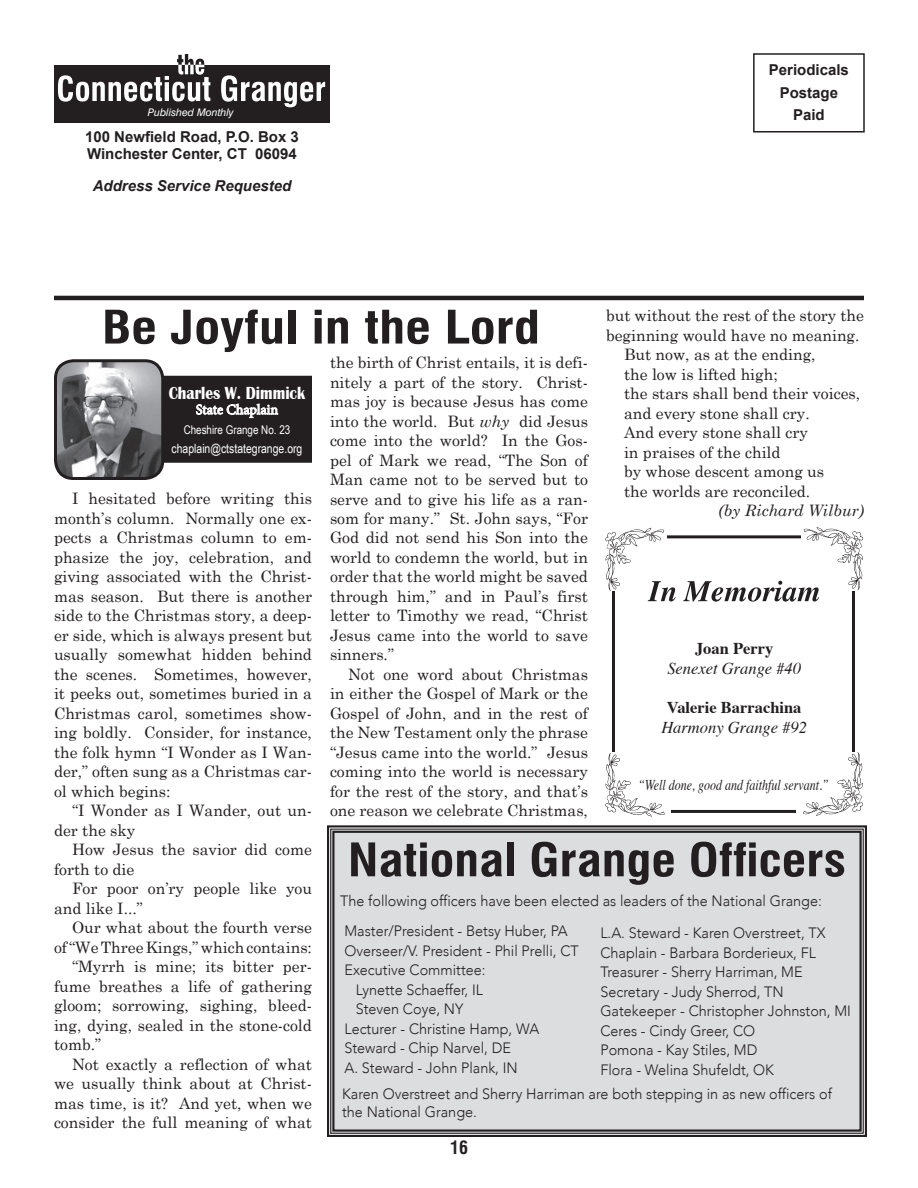
<style>
.page{position:relative;width:918px;height:1188px;background:#fff}
.page>*{position:absolute;margin:0;border:0;box-sizing:border-box;transform-origin:0 0}
.t1{font:700 condensed 45px "Swiss 721 BT";color:#231f20;scale:1.14 1}
.t2{font:700 condensed 45px "Swiss 721 BT";color:#231f20;scale:1.2 1}
.t3{font:700 18px "Britannic";color:#fff;scale:.85 1}
.t4{font:700 condensed 18px "Swiss 721 BT";color:#231f20}
.t5{font:italic 16.5px "Times";color:#231f20}
.t6{font:700 16.5px "Times";color:#231f20}
.t7{font:15.75px/19.5px "Century Schoolbook";color:#231f20;text-align:justify}
.t8{font:italic 15.75px "Century Schoolbook";color:#231f20}
.t9{font:300 15px/19.5px "Avenir";color:#231f20;scale:.96 1}
.t10{font:700 15px/22.5px "Arial";color:#231f20;text-align:center}
.t11{font:italic 15px "Times";color:#231f20;scale:.8 1}
.t12{font:italic 700 15px "Arial";color:#231f20}
.t13{font:14.25px "Minion Pro";letter-spacing:-.005em;color:#fff}
.t14{font:12.75px "Arial Narrow";color:#fff}
.t15{font:12px "Arial Narrow";color:#fff}
.t16{font:italic 10.5px "Swiss 721 BT";color:#fff}
.s1{font-style:italic}
</style>
<div class="page">
<div style="left:327px;top:825px;width:540px;height:312px;background:#dcdddf"></div>
<div style="left:330px;top:829px;width:534px;height:305px;border:1px solid #231f20"></div>
<div style="left:332px;top:831px;width:530px;height:301px;border:2px solid #231f20"></div>
<div style="left:162px;top:376px;width:149px;height:86px;background:#231f20"></div>
<div style="left:161px;top:376px;width:151px;height:87px;border:2px solid #231f20"></div>
<img style="left:58px;top:361px;width:105px;height:117px">
<div style="left:54px;top:359px;width:110px;height:121px;border:3px solid #231f20;border-radius:18px"></div>
<hr style="left:54px;top:296px;width:810px;height:4px;background:#231f20">
<svg style="left:196px;top:403px;width:82px;height:15px"></svg>
<div style="left:54px;top:65px;width:276px;height:58px;background:#231f20"></div>
<svg style="left:58px;top:54px;width:267px;height:53px"></svg>
<div style="left:753px;top:53px;width:112px;height:80px;border:2px solid #231f20"></div>
<div style="left:612px;top:535px;width:243px;height:278px;border:3px solid #231f20"></div>
<div style="left:605px;top:753px;width:66px;height:64px;background:#fff"></div>
<svg style="left:605px;top:753px;width:60px;height:64px"></svg>
<div style="left:796px;top:752px;width:67px;height:64px;background:#fff"></div>
<svg style="left:803px;top:752px;width:60px;height:64px"></svg>
<svg style="left:605px;top:527px;width:258px;height:75px"></svg>
<p class="t16" style="left:148px;top:106px;width:87px">Published Monthly</p>
<p class="t10" style="left:85px;top:129px;width:215px;line-height:16.5px;text-align:left">100 Newfield Road, P.O. Box 3<br>Winchester Center, CT 06094</p>
<p class="t12" style="left:93px;top:176px;width:200px">Address Service Requested</p>
<p class="t10" style="left:769px;top:59px;width:82px">Periodicals<br>Postage<br>Paid</p>
<p class="t7" style="left:606px;top:305px;width:259px">but without the rest of the story the</p>
<p class="t7" style="left:606px;top:325px;width:255px">beginning would have no meaning.</p>
<p class="t7" style="left:624px;top:344px;width:193px">But now, as at the ending,</p>
<p class="t7" style="left:624px;top:364px;width:155px">the low is lifted high;</p>
<p class="t7" style="left:624px;top:383px;width:238px">the stars shall bend their voices,</p>
<p class="t7" style="left:624px;top:403px;width:187px">and every stone shall cry.</p>
<p class="t7" style="left:624px;top:422px;width:186px">And every stone shall cry</p>
<p class="t7" style="left:624px;top:442px;width:158px">in praises of the child</p>
<p class="t7" style="left:624px;top:461px;width:202px">by whose descent among us</p>
<p class="t7" style="left:624px;top:481px;width:188px">the worlds are reconciled.</p>
<p class="t8" style="left:719px;top:501px;width:147px">(by Richard Wilbur)</p>
<h1 class="t2" style="left:102px;top:300px;width:367px">Be Joyful in the Lord</h1>
<p class="t7" style="left:330px;top:352px;width:260px">the birth of Christ entails, it is defi&shy;nitely a part of the story. Christ&shy;mas joy is because Jesus has come into the world. But <span class="s1">why</span> did Jesus come into the world? In the Gos&shy;pel of Mark we read, “The Son of Man came not to be served but to serve and to give his life as a ran&shy;som for many.” St. John says, “For God did not send his Son into the world to condemn the world, but in order that the world might be saved through him,” and in Paul’s first letter to Timothy we read, “Christ Jesus came into the world to save sinners.”</p>
<p class="t7" style="left:330px;top:664px;width:260px;text-indent:18px">Not one word about Christmas in either the Gospel of Mark or the Gospel of John, and in the rest of the New Testament only the phrase “Jesus came into the world.” Jesus coming into the world is necessary for the rest of the story, and that’s one reason we celebrate Christmas,</p>
<p class="t3" style="left:169px;top:383px;width:162px">Charles W. Dimmick</p>
<p class="t13" style="left:196px;top:400px;width:84px">State Chaplain</p>
<p class="t15" style="left:184px;top:423px;width:108px">Cheshire Grange No. 23</p>
<p class="t14" style="left:172px;top:441px;width:132px">chaplain@ctstategrange.org</p>
<p class="t7" style="left:54px;top:488px;width:260px;text-indent:18px">I hesitated before writing this month’s column. Normally one ex&shy;pects a Christmas column to em&shy;phasize the joy, celebration, and giving associated with the Christ&shy;mas season. But there is another side to the Christmas story, a deep&shy;er side, which is always present but usually somewhat hidden behind the scenes. Sometimes, however, it peeks out, sometimes buried in a Christmas carol, sometimes show&shy;ing boldly. Consider, for instance, the folk hymn “I Wonder as I Wan&shy;der,” often sung as a Christmas car&shy;ol which begins:</p>
<p class="t7" style="left:54px;top:800px;width:259px;text-indent:18px">“I Wonder as I Wander, out un&shy;der the sky</p>
<p class="t7" style="left:54px;top:839px;width:260px;text-indent:18px">How Jesus the savior did come forth to die</p>
<p class="t7" style="left:54px;top:878px;width:260px;text-indent:18px">For poor on’ry people like you and like I...”</p>
<p class="t7" style="left:72px;top:917px;width:242px">Our what about the fourth verse</p>
<p class="t7" style="left:54px;top:937px;width:260px">of “We Three Kings,” which contains:</p>
<p class="t7" style="left:72px;top:956px;width:242px">“Myrrh is mine; its bitter per-</p>
<p class="t7" style="left:54px;top:976px;width:259px">fume breathes a life of gathering</p>
<p class="t7" style="left:54px;top:995px;width:259px">gloom; sorrowing, sighing, bleed-</p>
<p class="t7" style="left:54px;top:1015px;width:259px">ing, dying, sealed in the stone-cold</p>
<p class="t7" style="left:54px;top:1034px;width:49px">tomb.”</p>
<p class="t7" style="left:72px;top:1054px;width:242px">Not exactly a reflection of what</p>
<p class="t7" style="left:54px;top:1073px;width:260px">we usually think about at Christ-</p>
<p class="t7" style="left:54px;top:1093px;width:260px">mas time, is it? And yet, when we</p>
<p class="t7" style="left:54px;top:1112px;width:260px">consider the full meaning of what</p>
<p class="t6" style="left:695px;top:632px;width:80px">Joan Perry</p>
<p class="t5" style="left:667px;top:654px;width:135px">Senexet Grange #40</p>
<p class="t6" style="left:667px;top:692px;width:136px">Valerie Barrachina</p>
<p class="t5" style="left:661px;top:713px;width:147px">Harmony Grange #92</p>
<p class="t11" style="left:638px;top:772px;width:240px">“Well done, good and faithful servant.”</p>
<h1 class="t1" style="left:348px;top:833px;width:439px">National Grange Officers</h1>
<p class="t9" style="left:340px;top:885px;width:507px;line-height:32px;text-align:right">The following officers have been elected as leaders of the National Grange:<br>L.A. Steward - Karen Overstreet, TX</p>
<p class="t9" style="left:600px;top:943px;width:263px">Chaplain - Barbara Borderieux, FL<br>Treasurer - Sherry Harriman, ME<br>Secretary - Judy Sherrod, TN<br>Gatekeeper - Christopher Johnston, MI<br>Ceres - Cindy Greer, CO<br>Pomona - Kay Stiles, MD<br>Flora - Welina Shufeldt, OK</p>
<p class="t9" style="left:345px;top:922px;width:234px">Master/President - Betsy Huber, PA</p>
<p class="t9" style="left:345px;top:941px;width:245px">Overseer/V. President - Phil Prelli, CT</p>
<p class="t9" style="left:345px;top:961px;width:149px">Executive Committee:</p>
<p class="t9" style="left:356px;top:980px;width:134px">Lynette Schaeffer, IL</p>
<p class="t9" style="left:356px;top:1000px;width:114px">Steven Coye, NY</p>
<p class="t9" style="left:345px;top:1019px;width:204px">Lecturer - Christine Hamp, WA</p>
<p class="t9" style="left:345px;top:1039px;width:175px">Steward - Chip Narvel, DE</p>
<p class="t9" style="left:345px;top:1058px;width:182px">A. Steward - John Plank, IN</p>
<p class="t9" style="left:342px;top:1085px;width:512px;line-height:18px">Karen Overstreet and Sherry Harriman are both stepping in as new officers of the National Grange.</p>
<p class="t4" style="left:450px;top:1137px;width:19px">16</p>
</div>
